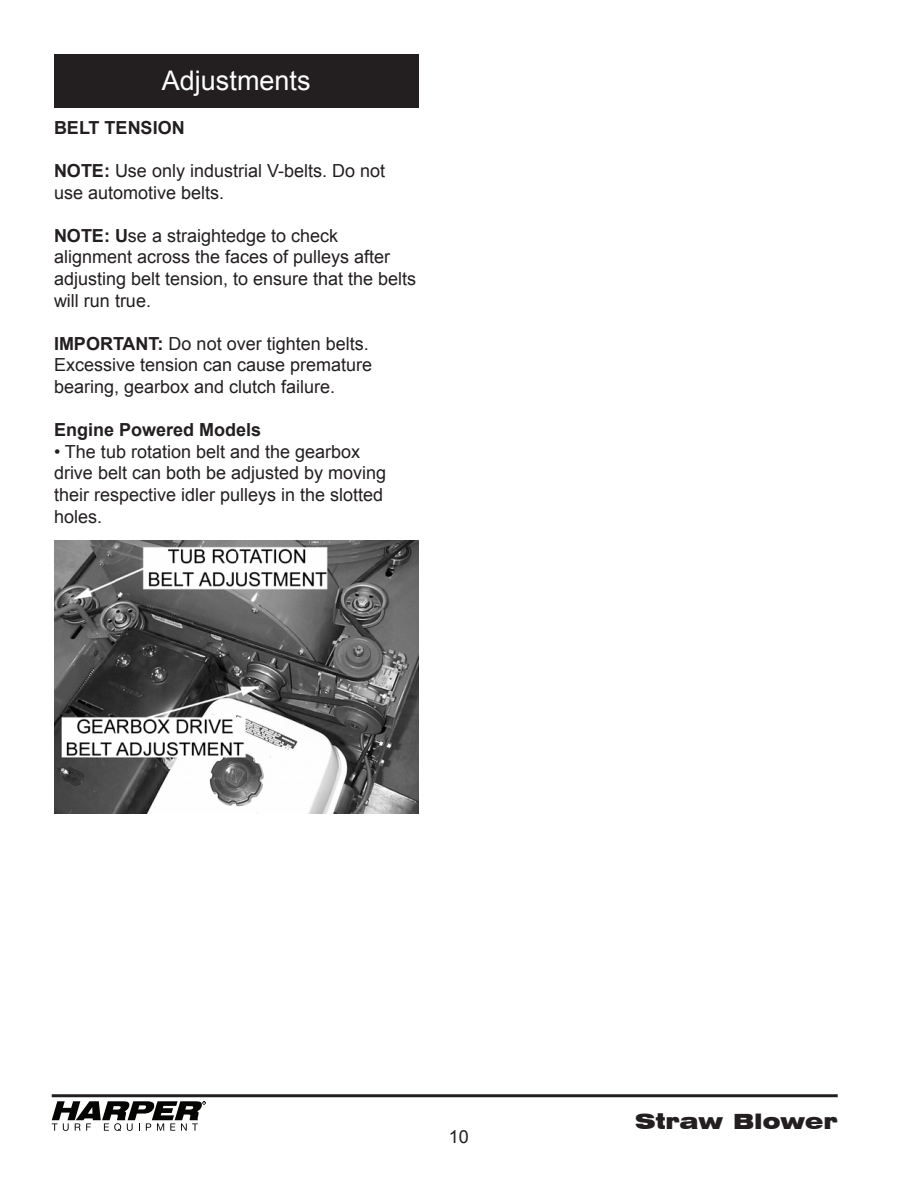
<style>
.page{position:relative;width:918px;height:1188px;background:#fff}
.page>*{position:absolute;margin:0;border:0;box-sizing:border-box;transform-origin:0 0}
.t1{font:27px "Arial";color:#fff}
.t2{font:900 expanded 21px "Swiss 721 BT";color:#231f20}
.t3{font:18px "Arial";color:#231f20}
.t4{font:700 18px "Arial";color:#231f20}
.s1{font-weight:700}
</style>
<div class="page">
<hr style="left:52px;top:1094px;width:786px;height:3px;background:#231f20">
<svg style="left:52px;top:1101px;width:154px;height:30px"></svg>
<div style="left:54px;top:54px;width:364px;height:53px;background:#231f20"></div>
<img style="left:54px;top:540px;width:365px;height:273px">
<p class="t1" style="left:162px;top:63px;width:150px">Adjustments</p>
<p class="t4" style="left:54px;top:115px;width:132px">BELT TENSION</p>
<p class="t3" style="left:54px;top:159px;width:333px"><span class="s1">NOTE:</span> Use only industrial V-belts. Do not</p>
<p class="t3" style="left:54px;top:180px;width:172px">use automotive belts.</p>
<p class="t3" style="left:54px;top:224px;width:286px"><span class="s1">NOTE: U</span>se a straightedge to check</p>
<p class="t3" style="left:54px;top:245px;width:338px">alignment across the faces of pulleys after</p>
<p class="t3" style="left:54px;top:267px;width:364px">adjusting belt tension, to ensure that the belts</p>
<p class="t3" style="left:54px;top:288px;width:99px">will run true.</p>
<p class="t3" style="left:54px;top:332px;width:316px"><span class="s1">IMPORTANT:</span> Do not over tighten belts.</p>
<p class="t3" style="left:54px;top:353px;width:320px">Excessive tension can cause premature</p>
<p class="t3" style="left:54px;top:375px;width:283px">bearing, gearbox and clutch failure.</p>
<p class="t4" style="left:54px;top:418px;width:209px">Engine Powered Models</p>
<p class="t3" style="left:54px;top:440px;width:308px">• The tub rotation belt and the gearbox</p>
<p class="t3" style="left:54px;top:461px;width:334px">drive belt can both be adjusted by moving</p>
<p class="t3" style="left:54px;top:483px;width:331px">their respective idler pulleys in the slotted</p>
<p class="t3" style="left:54px;top:504px;width:50px">holes.</p>
<p class="t3" style="left:449px;top:1124px;width:22px">10</p>
<p class="t2" style="left:635px;top:1109px;width:204px">Straw Blower</p>
</div>
